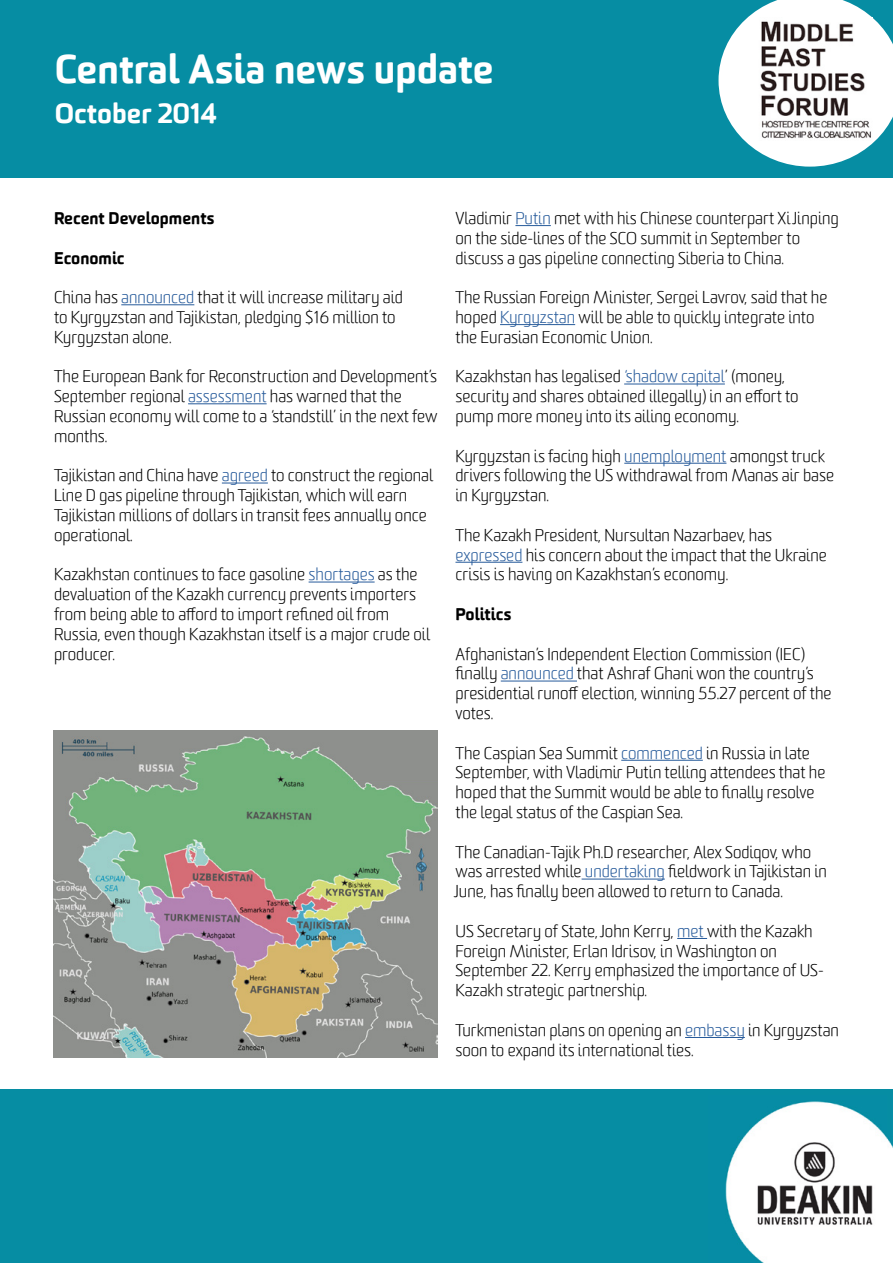
<style>
.page{position:relative;width:893px;height:1263px;background:#068da3}
.page>*{position:absolute;margin:0;border:0;box-sizing:border-box;transform-origin:0 0}
.t1{font:900 39px "Worldly";color:#fff}
.t2{font:900 27px "Worldly";color:#fff}
.t3{font:300 16.5px/19.8px "Worldly";color:#000}
.t4{font:900 16.5px "Worldly";color:#000}
.s1{color:#275b9b}
</style>
<div class="page">
<div style="left:0;top:179px;width:893px;height:910px;background:#fff"></div>
<img style="left:53px;top:730px;width:384px;height:327px">
<div style="left:353px;top:730px;width:84px;height:50px;background:#8e908d"></div>
<hr style="left:121px;top:304px;width:73px;height:1px;background:#275b9b">
<hr style="left:188px;top:403px;width:79px;height:1px;background:#275b9b">
<hr style="left:222px;top:483px;width:46px;height:1px;background:#275b9b">
<hr style="left:309px;top:582px;width:66px;height:1px;background:#275b9b">
<hr style="left:515px;top:225px;width:36px;height:1px;background:#275b9b">
<hr style="left:500px;top:324px;width:75px;height:1px;background:#275b9b">
<hr style="left:624px;top:384px;width:101px;height:1px;background:#275b9b">
<hr style="left:624px;top:463px;width:102px;height:1px;background:#275b9b">
<hr style="left:455px;top:562px;width:67px;height:1px;background:#275b9b">
<hr style="left:501px;top:681px;width:76px;height:1px;background:#275b9b">
<hr style="left:621px;top:760px;width:82px;height:1px;background:#275b9b">
<hr style="left:582px;top:879px;width:83px;height:1px;background:#275b9b">
<hr style="left:677px;top:938px;width:30px;height:1px;background:#275b9b">
<hr style="left:685px;top:1037px;width:60px;height:1px;background:#275b9b">
<img style="left:725px;top:1101px;width:168px;height:162px">
<svg style="left:718px;top:0;width:175px;height:167px"></svg>
<img style="left:755px;top:18px;width:117px;height:123px">
<h1 class="t1" style="left:55px;top:44px;width:441px">Central Asia news update</h1>
<h2 class="t2" style="left:55px;top:96px;width:163px">October 2014</h2>
<p class="t4" style="left:54px;top:207px;width:162px">Recent Developments</p>
<p class="t4" style="left:54px;top:247px;width:72px">Economic</p>
<p class="t3" style="left:54px;top:288px;width:350px">China has <span class="s1">announced</span> that it will increase military aid to Kyrgyzstan and Tajikistan, pledging $16 million to<br>Kyrgyzstan alone.</p>
<p class="t3" style="left:54px;top:367px;width:385px">The European Bank for Reconstruction and Development’s September regional <span class="s1">assessment</span> has warned that the Russian economy will come to a ‘standstill’ in the next few months.</p>
<p class="t3" style="left:54px;top:466px;width:381px">Tajikistan and China have <span class="s1">agreed</span> to construct the regional Line D gas pipeline through Tajikistan, which will earn Tajikistan millions of dollars in transit fees annually once operational.</p>
<p class="t3" style="left:54px;top:565px;width:378px">Kazakhstan continues to face gasoline <span class="s1">shortages</span> as the devaluation of the Kazakh currency prevents importers from being able to afford to import refined oil from Russia, even though Kazakhstan itself is a major crude oil producer.</p>
<p class="t3" style="left:455px;top:209px;width:385px">Vladimir <span class="s1">Putin</span> met with his Chinese counterpart Xi Jinping on the side-lines of the SCO summit in September to discuss a gas pipeline connecting Siberia to China.</p>
<p class="t3" style="left:455px;top:288px;width:373px">The Russian Foreign Minister, Sergei Lavrov, said that he hoped <span class="s1">Kyrgyzstan</span> will be able to quickly integrate into the Eurasian Economic Union.</p>
<p class="t3" style="left:455px;top:367px;width:345px">Kazakhstan has legalised <span class="s1">‘shadow capital</span>’ (money, security and shares obtained illegally) in an effort to pump more money into its ailing economy.</p>
<p class="t3" style="left:455px;top:446px;width:380px">Kyrgyzstan is facing high <span class="s1">unemployment</span> amongst truck drivers following the US withdrawal from Manas air base in Kyrgyzstan.</p>
<p class="t3" style="left:455px;top:525px;width:373px">The Kazakh President, Nursultan Nazarbaev, has <span class="s1">expressed</span> his concern about the impact that the Ukraine crisis is having on Kazakhstan’s economy.</p>
<p class="t4" style="left:455px;top:603px;width:58px">Politics</p>
<p class="t3" style="left:455px;top:644px;width:378px">Afghanistan’s Independent Election Commission (IEC) finally <span class="s1">announced</span> that Ashraf Ghani won the country’s presidential runoff election, winning 55.27 percent of the votes.</p>
<p class="t3" style="left:455px;top:743px;width:371px">The Caspian Sea Summit <span class="s1">commenced</span> in Russia in late September, with Vladimir Putin telling attendees that he hoped that the Summit would be able to finally resolve the legal status of the Caspian Sea.</p>
<p class="t3" style="left:455px;top:842px;width:373px">The Canadian-Tajik Ph.D researcher, Alex Sodiqov, who was arrested while <span class="s1">undertaking</span> fieldwork in Tajikistan in<br>June, has finally been allowed to return to Canada.</p>
<p class="t3" style="left:455px;top:921px;width:370px">US Secretary of State, John Kerry, <span class="s1">met</span> with the Kazakh Foreign Minister, Erlan Idrisov, in Washington on September 22. Kerry emphasized the importance of US-Kazakh strategic partnership.</p>
<p class="t3" style="left:455px;top:1020px;width:385px">Turkmenistan plans on opening an <span class="s1">embassy</span> in Kyrgyzstan soon to expand its international ties.</p>
</div>
